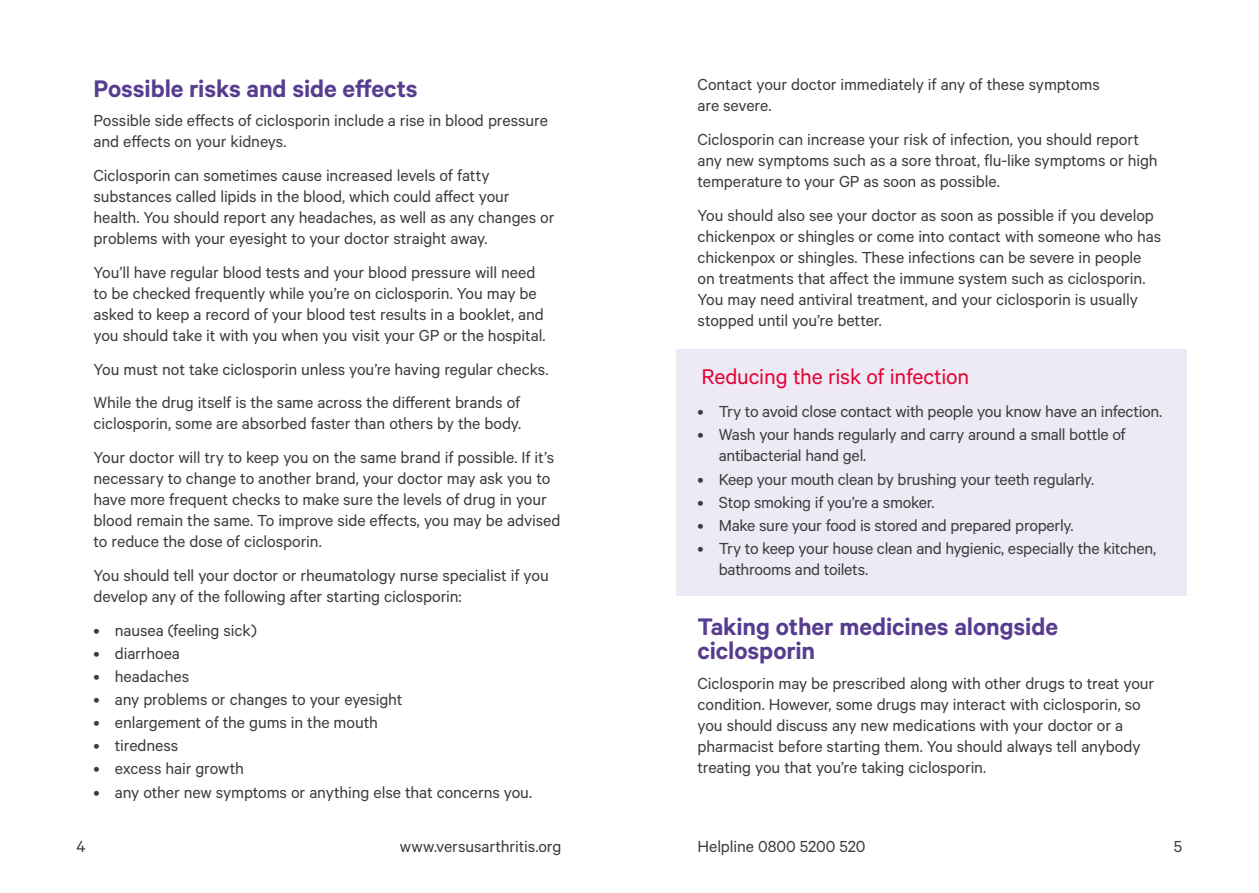
<style>
.page{position:relative;width:1259px;height:893px;background:#fff}
.page>*{position:absolute;margin:0;border:0;box-sizing:border-box;transform-origin:0 0}
.t1{font:600 27px/24px "Calibre";letter-spacing:-.005em;color:#573d90}
.t2{font:24px "Calibre";letter-spacing:-.01em;color:#e40234}
.t3{font:18px/21px "Calibre";letter-spacing:-.005em;color:#3c3c3b}
</style>
<div class="page">
<div style="left:676px;top:349px;width:510px;height:246px;background:#edeaf6"></div>
<h1 class="t1" style="left:94px;top:76px;width:326px">Possible risks and side effects</h1>
<p class="t3" style="left:94px;top:110px;width:456px">Possible side effects of ciclosporin include a rise in blood pressure and effects on your kidneys.</p>
<p class="t3" style="left:94px;top:164px;width:462px">Ciclosporin can sometimes cause increased levels of fatty substances called lipids in the blood, which could affect your health. You should report any headaches, as well as any changes or problems with your eyesight to your doctor straight away.</p>
<p class="t3" style="left:94px;top:261px;width:453px">You’ll have regular blood tests and your blood pressure will need to be checked frequently while you’re on ciclosporin. You may be asked to keep a record of your blood test results in a booklet, and you should take it with you when you visit your GP or the hospital.</p>
<p class="t3" style="left:94px;top:351px;width:456px;line-height:33.8px">You must not take ciclosporin unless you’re having regular checks.<br>While the drug itself is the same across the different brands of</p>
<p class="t3" style="left:94px;top:406px;width:462px;line-height:33.8px">ciclosporin, some are absorbed faster than others by the body.<br>Your doctor will try to keep you on the same brand if possible. If it’s</p>
<p class="t3" style="left:94px;top:467px;width:468px">necessary to change to another brand, your doctor may ask you to have more frequent checks to make sure the levels of drug in your blood remain the same. To improve side effects, you may be advised to reduce the dose of ciclosporin.</p>
<p class="t3" style="left:94px;top:564px;width:457px">You should tell your doctor or rheumatology nurse specialist if you develop any of the following after starting ciclosporin:</p>
<p class="t3" style="left:94px;top:619px;width:165px">• nausea (feeling sick)</p>
<p class="t3" style="left:94px;top:642px;width:88px">• diarrhoea</p>
<p class="t3" style="left:94px;top:665px;width:97px">• headaches</p>
<p class="t3" style="left:94px;top:688px;width:310px">• any problems or changes to your eyesight</p>
<p class="t3" style="left:94px;top:711px;width:286px">• enlargement of the gums in the mouth</p>
<p class="t3" style="left:94px;top:735px;width:86px">• tiredness</p>
<p class="t3" style="left:94px;top:758px;width:152px">• excess hair growth</p>
<p class="t3" style="left:94px;top:781px;width:440px">• any other new symptoms or anything else that concerns you.</p>
<p class="t3" style="left:697px;top:73px;width:404px">Contact your doctor immediately if any of these symptoms are severe.</p>
<p class="t3" style="left:697px;top:128px;width:461px">Ciclosporin can increase your risk of infection, you should report any new symptoms such as a sore throat, flu-like symptoms or high temperature to your GP as soon as possible.</p>
<p class="t3" style="left:697px;top:204px;width:465px">You should also see your doctor as soon as possible if you develop chickenpox or shingles or come into contact with someone who has chickenpox or shingles. These infections can be severe in people on treatments that affect the immune system such as ciclosporin.<br>You may need antiviral treatment, and your ciclosporin is usually stopped until you’re better.</p>
<h2 class="t2" style="left:701px;top:362px;width:269px">Reducing the risk of infection</h2>
<p class="t3" style="left:697px;top:401px;width:466px">• Try to avoid close contact with people you know have an infection.</p>
<p class="t3" style="left:719px;top:424px;width:408px;text-indent:-21px">• Wash your hands regularly and carry around a small bottle of antibacterial hand gel.</p>
<p class="t3" style="left:697px;top:468px;width:398px">• Keep your mouth clean by brushing your teeth regularly.</p>
<p class="t3" style="left:697px;top:491px;width:238px">• Stop smoking if you’re a smoker.</p>
<p class="t3" style="left:697px;top:514px;width:378px">• Make sure your food is stored and prepared properly.</p>
<p class="t3" style="left:719px;top:537px;width:439px;text-indent:-21px">• Try to keep your house clean and hygienic, especially the kitchen, bathrooms and toilets.</p>
<h1 class="t1" style="left:697px;top:614px;width:362px">Taking other medicines alongside ciclosporin</h1>
<p class="t3" style="left:697px;top:672px;width:458px">Ciclosporin may be prescribed along with other drugs to treat your condition. However, some drugs may interact with ciclosporin, so you should discuss any new medications with your doctor or a pharmacist before starting them. You should always tell anybody treating you that you’re taking ciclosporin.</p>
<p class="t3" style="left:77px;top:835px;width:11px">4</p>
<p class="t3" style="left:400px;top:835px;width:163px">www.versusarthritis.org</p>
<p class="t3" style="left:697px;top:835px;width:169px">Helpline 0800 5200 520</p>
<p class="t3" style="left:1174px;top:835px;width:10px">5</p>
</div>
